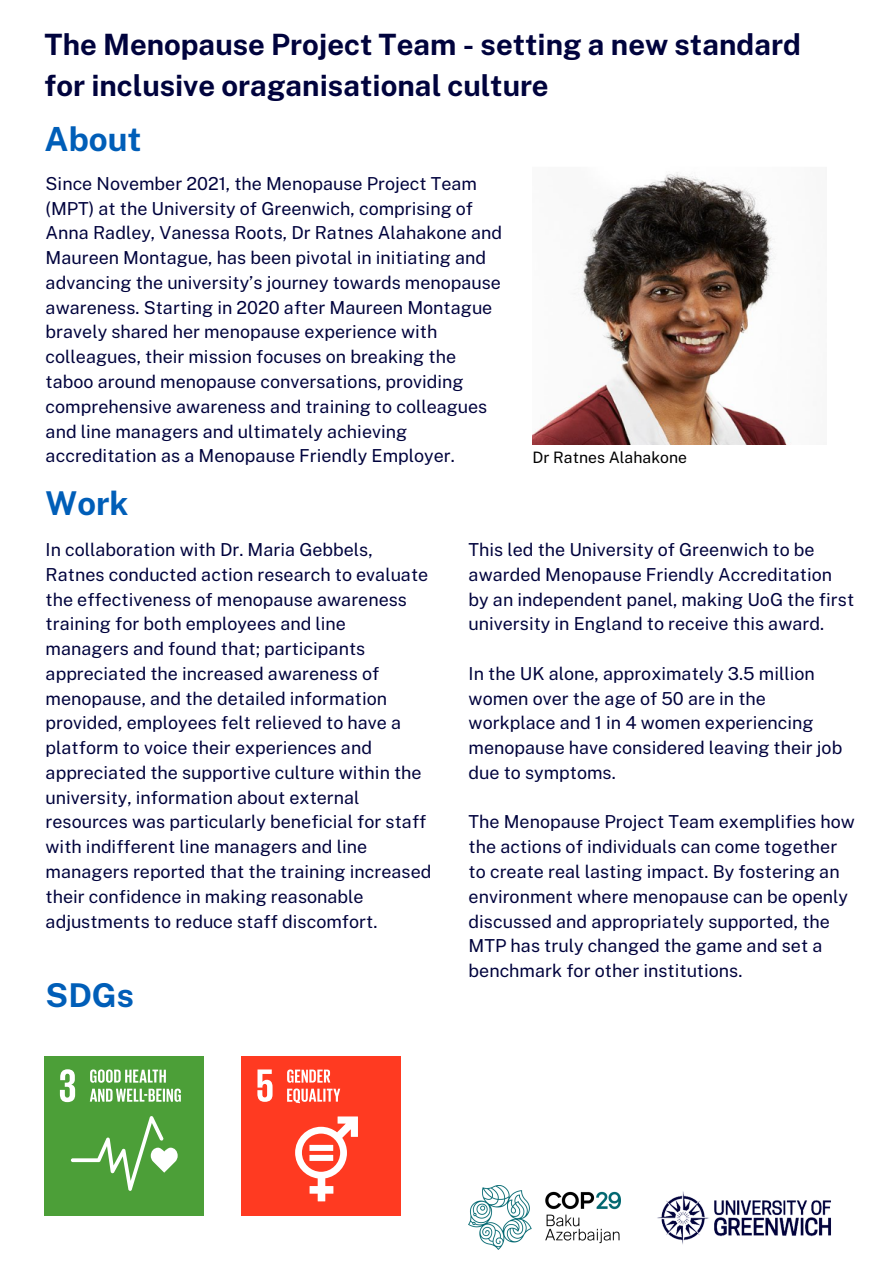
<style>
.page{position:relative;width:893px;height:1263px;background:#fff}
.page>*{position:absolute;margin:0;border:0;box-sizing:border-box;transform-origin:0 0}
.t1{font:700 33.22px "Public Sans";color:#005eb8}
.t2{font:700 32.78px "Public Sans";color:#005eb8}
.t3{font:700 29.4px/41.1px "Public Sans";color:#00033d}
.t4{font:17.92px/24.8px "Public Sans";color:#00033d}
.t5{font:15.75px "Public Sans";color:#000}
</style>
<div class="page">
<div style="left:45px;top:1056px;width:159px;height:159px;background:#4c9f38"></div>
<svg style="left:60px;top:1069px;width:15px;height:33px"></svg>
<svg style="left:71px;top:1116px;width:107px;height:75px"></svg>
<svg style="left:90px;top:1069px;width:91px;height:33px"></svg>
<img style="left:532px;top:172px;width:259px;height:272px">
<div style="left:242px;top:1056px;width:159px;height:159px;background:#ff3a21"></div>
<svg style="left:257px;top:1069px;width:15px;height:33px"></svg>
<svg style="left:295px;top:1116px;width:63px;height:85px"></svg>
<svg style="left:287px;top:1069px;width:53px;height:34px"></svg>
<img style="left:657px;top:1191px;width:174px;height:54px">
<img style="left:468px;top:1186px;width:152px;height:64px">
<p class="t3" style="left:45px;top:24px;width:758px">The Menopause Project Team - setting a new standard for inclusive oraganisational culture</p>
<p class="t1" style="left:45px;top:120px;width:98px">About</p>
<p class="t4" style="left:46px;top:171px;width:458px">Since November 2021, the Menopause Project Team (MPT) at the University of Greenwich, comprising of Anna Radley, Vanessa Roots, Dr Ratnes Alahakone and Maureen Montague, has been pivotal in initiating and advancing the university’s journey towards menopause awareness. Starting in 2020 after Maureen Montague bravely shared her menopause experience with colleagues, their mission focuses on breaking the taboo around menopause conversations, providing comprehensive awareness and training to colleagues and line managers and ultimately achieving accreditation as a Menopause Friendly Employer.</p>
<h3 class="t2" style="left:46px;top:483px;width:84px">Work</h3>
<h3 class="t5" style="left:532px;top:448px;width:156px">Dr Ratnes Alahakone</h3>
<h1 class="t4" style="left:46px;top:537px;width:387px">In collaboration with Dr. Maria Gebbels, Ratnes conducted action research to evaluate the effectiveness of menopause awareness training for both employees and line managers and found that; participants appreciated the increased awareness of menopause, and the detailed information provided, employees felt relieved to have a platform to voice their experiences and appreciated the supportive culture within the university, information about external resources was particularly beneficial for staff with indifferent line managers and line managers reported that the training increased their confidence in making reasonable adjustments to reduce staff discomfort.</h1>
<p class="t2" style="left:46px;top:975px;width:90px">SDGs</p>
<h1 class="t4" style="left:468px;top:537px;width:387px">This led the University of Greenwich to be awarded Menopause Friendly Accreditation by an independent panel, making UoG the first university in England to receive this award.</h1>
<h3 class="t4" style="left:468px;top:661px;width:375px">In the UK alone, approximately 3.5 million women over the age of 50 are in the workplace and 1 in 4 women experiencing menopause have considered leaving their job due to symptoms.</h3>
<h1 class="t4" style="left:468px;top:809px;width:388px">The Menopause Project Team exemplifies how the actions of individuals can come together to create real lasting impact. By fostering an environment where menopause can be openly discussed and appropriately supported, the MTP has truly changed the game and set a benchmark for other institutions.</h1>
</div>
